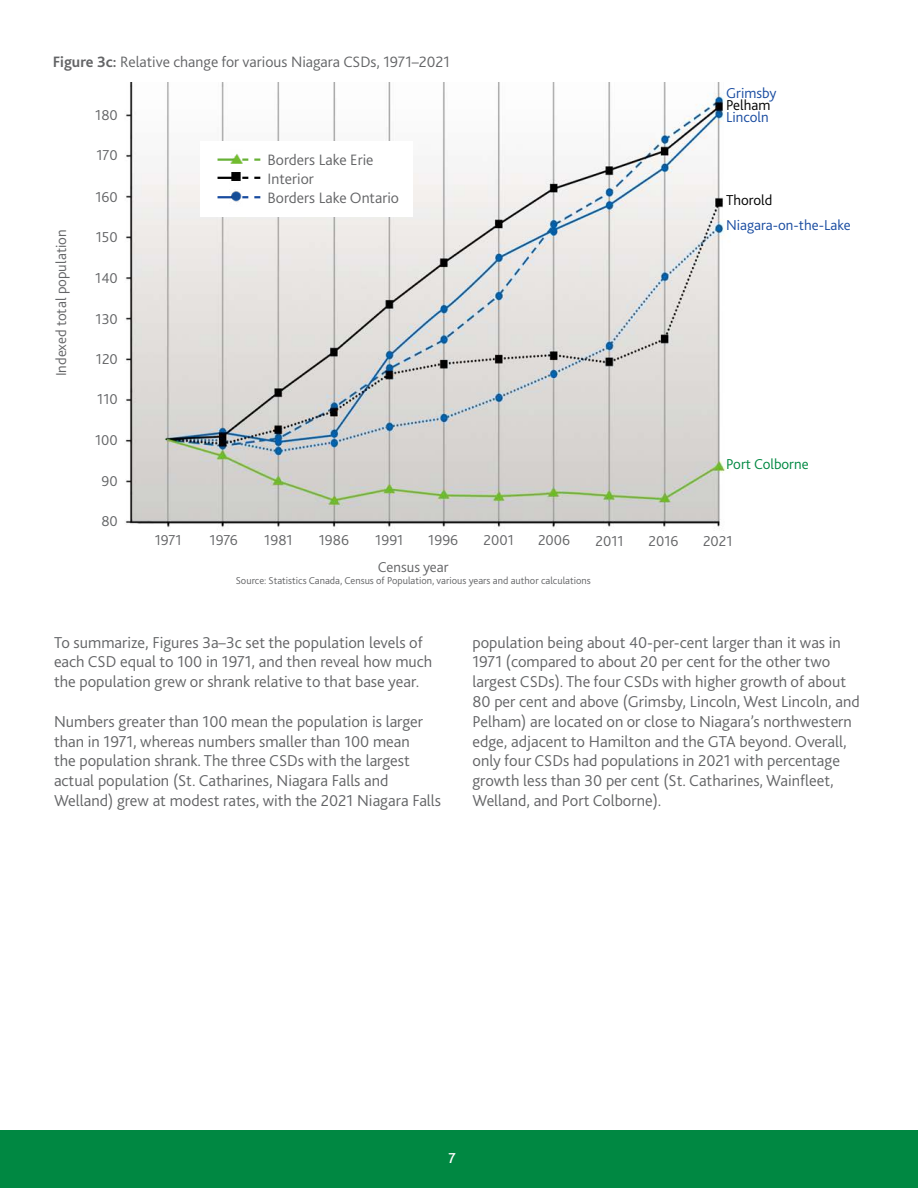
<style>
.page{position:relative;width:918px;height:1188px;background:#fff}
.page>*{position:absolute;margin:0;border:0;box-sizing:border-box;transform-origin:0 0}
.t1{font:300 16.5px/19.8px "Bliss 2";color:#636466}
.t2{font:300 15.75px/18.9px "Bliss 2";color:#636466}
.t3{font:300 15px "Bliss 2";color:#636466}
.t4{font:300 15px/23.7px "Bliss 2";color:#184ba0}
.t5{font:300 15px "Bliss 2";color:#000}
.t6{font:300 15px "Bliss 2";color:#008842}
.t7{font:500 15px "Bliss 2";color:#fff}
.t8{font:300 10.5px "Bliss 2";color:#636466}
.s1{font-weight:700}
</style>
<div class="page">
<div style="left:0;top:1130px;width:918px;height:58px;background:#008842"></div>
<img style="left:125px;top:83px;width:605px;height:448px">
<div style="left:200px;top:141px;width:213px;height:76px;background:#fff"></div>
<svg style="left:218px;top:173px;width:42px;height:8px"></svg>
<svg style="left:243px;top:196px;width:17px;height:2px"></svg>
<svg style="left:218px;top:196px;width:12px;height:2px"></svg>
<img style="left:230px;top:191px;width:13px;height:11px">
<svg style="left:218px;top:154px;width:42px;height:9px"></svg>
<p class="t2" style="left:53px;top:52px;width:399px"><span class="s1">Figure 3c:</span> Relative change for various Niagara CSDs, 1971–2021</p>
<p class="t3" style="left:52px;top:376px;width:148px;rotate:-90deg">Indexed total population</p>
<p class="t3" style="left:95px;top:106px;width:24px">180</p>
<p class="t3" style="left:96px;top:146px;width:23px">170</p>
<p class="t3" style="left:95px;top:188px;width:24px">160</p>
<p class="t3" style="left:96px;top:228px;width:24px">150</p>
<p class="t3" style="left:95px;top:269px;width:24px">140</p>
<p class="t3" style="left:96px;top:309px;width:24px">130</p>
<p class="t3" style="left:96px;top:350px;width:23px">120</p>
<p class="t3" style="left:97px;top:390px;width:22px">110</p>
<p class="t3" style="left:95px;top:431px;width:24px">100</p>
<p class="t3" style="left:102px;top:472px;width:18px">90</p>
<p class="t3" style="left:101px;top:512px;width:18px">80</p>
<p class="t2" style="left:268px;top:150px;width:133px">Borders Lake Erie<br>Interior<br>Borders Lake Ontario</p>
<p class="t4" style="left:726px;top:81px;width:52px">Grimsby<br>Lincoln</p>
<p class="t5" style="left:726px;top:96px;width:46px">Pelham</p>
<p class="t5" style="left:726px;top:191px;width:48px">Thorold</p>
<p class="t4" style="left:726px;top:213px;width:126px">Niagara-on-the-Lake</p>
<p class="t6" style="left:726px;top:455px;width:84px">Port Colborne</p>
<p class="t3" style="left:155px;top:531px;width:28px">1971</p>
<p class="t3" style="left:210px;top:531px;width:30px">1976</p>
<p class="t3" style="left:264px;top:531px;width:30px">1981</p>
<p class="t3" style="left:319px;top:531px;width:32px">1986</p>
<p class="t3" style="left:375px;top:531px;width:30px">1991</p>
<p class="t3" style="left:428px;top:531px;width:31px">1996</p>
<p class="t3" style="left:484px;top:531px;width:32px">2001</p>
<p class="t3" style="left:538px;top:531px;width:34px">2006</p>
<p class="t3" style="left:596px;top:532px;width:30px">2011</p>
<p class="t3" style="left:649px;top:532px;width:31px">2016</p>
<p class="t3" style="left:703px;top:532px;width:31px">2021</p>
<p class="t3" style="left:378px;top:557px;width:72px">Census year</p>
<p class="t8" style="left:236px;top:574px;width:356px">Source: Statistics Canada, Census of Population, various years and author calculations</p>
<p class="t1" style="left:54px;top:632px;width:380px">To summarize, Figures 3a–3c set the population levels of each CSD equal to 100 in 1971, and then reveal how much the population grew or shrank relative to that base year.</p>
<p class="t1" style="left:54px;top:711px;width:389px">Numbers greater than 100 mean the population is larger than in 1971, whereas numbers smaller than 100 mean<br>the population shrank. The three CSDs with the largest actual population (St. Catharines, Niagara Falls and Welland) grew at modest rates, with the 2021 Niagara Falls</p>
<p class="t1" style="left:473px;top:632px;width:389px">population being about 40-per-cent larger than it was in 1971 (compared to about 20 per cent for the other two largest CSDs). The four CSDs with higher growth of about 80 per cent and above (Grimsby, Lincoln, West Lincoln, and Pelham) are located on or close to Niagara’s northwestern edge, adjacent to Hamilton and the GTA beyond. Overall, only four CSDs had populations in 2021 with percentage growth less than 30 per cent (St. Catharines, Wainfleet, Welland, and Port Colborne).</p>
<p class="t7" style="left:449px;top:1149px;width:9px">7</p>
</div>
